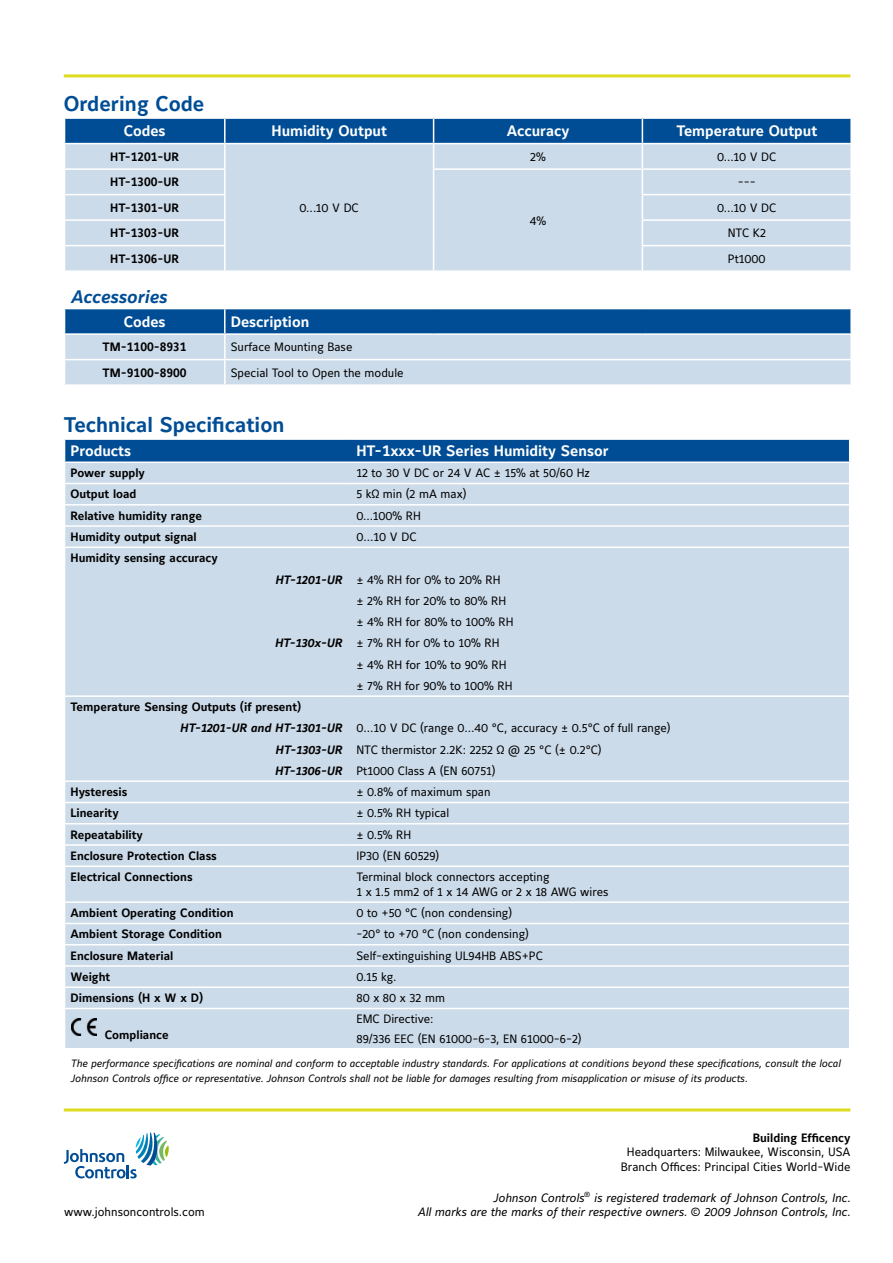
<style>
.page{position:relative;width:893px;height:1263px;background:#fff}
.page>*{position:absolute;margin:0;border:0;box-sizing:border-box;transform-origin:0 0}
.t1{font:21px "Maurea Bold Tf";color:#004d95}
.t2{font:18px "Maurea Bold Italic Lf";color:#004d95}
.t3{font:15px "Maurea Bold Tf";color:#fff}
.t4{font:12px/21.3px "Maurea Regular Lf";color:#000}
.t5{font:12px "Maurea Bold Tf";color:#000}
.t6{font:12px/14.7px "Maurea Regular Italic Lf";color:#000;text-align:right}
.t7{font:12px "Maurea Bold Lf";color:#000}
.t8{font:10.5px/15px "Maurea Regular Italic Tf";color:#000}
.s1{font-family:"Maurea Bold Italic Lf"}
.s2{font-family:"Maurea Regular Lf"}
</style>
<div class="page">
<hr style="left:64px;top:1108px;width:786px;height:3px;background:#dedc1f">
<hr style="left:64px;top:74px;width:786px;height:3px;background:#dedc1f">
<svg style="left:64px;top:1132px;width:105px;height:46px"></svg>
<div style="left:65px;top:119px;width:785px;height:24px;background:#004d95"></div>
<div style="left:65px;top:144px;width:785px;height:126px;background:#ccdbea"></div>
<hr style="left:224px;top:119px;width:2px;height:24px;background:#fff">
<hr style="left:224px;top:144px;width:2px;height:24px;background:#fff">
<hr style="left:64px;top:168px;width:162px;height:2px;background:#fff">
<hr style="left:224px;top:170px;width:2px;height:24px;background:#fff">
<hr style="left:433px;top:168px;width:209px;height:2px;background:#fff">
<hr style="left:642px;top:168px;width:210px;height:2px;background:#fff">
<hr style="left:64px;top:194px;width:162px;height:1px;background:#fff">
<hr style="left:224px;top:195px;width:2px;height:24px;background:#fff">
<hr style="left:642px;top:194px;width:210px;height:1px;background:#fff">
<hr style="left:64px;top:219px;width:162px;height:2px;background:#fff">
<hr style="left:224px;top:221px;width:2px;height:24px;background:#fff">
<hr style="left:642px;top:219px;width:210px;height:2px;background:#fff">
<hr style="left:64px;top:245px;width:162px;height:1px;background:#fff">
<hr style="left:224px;top:246px;width:2px;height:24px;background:#fff">
<svg style="left:433px;top:119px;width:1px;height:151px"></svg>
<hr style="left:642px;top:245px;width:210px;height:1px;background:#fff">
<svg style="left:642px;top:119px;width:1px;height:151px"></svg>
<svg style="left:64px;top:308px;width:787px;height:76px;background:#8dafcf"></svg>
<hr style="left:225px;top:359px;width:209px;height:1px;background:#fff">
<hr style="left:224px;top:360px;width:2px;height:24px;background:#fff">
<hr style="left:434px;top:359px;width:208px;height:1px;background:#fff">
<hr style="left:642px;top:359px;width:210px;height:1px;background:#fff">
<hr style="left:850px;top:360px;width:2px;height:24px;background:#fff">
<div style="left:65px;top:867px;width:784px;height:181px;background:#ccdbea"></div>
<svg style="left:64px;top:439px;width:786px;height:426px;background:#c3d5e6"></svg>
<hr style="left:64px;top:901px;width:284px;height:2px;background:#fff">
<hr style="left:348px;top:901px;width:502px;height:2px;background:#fff">
<hr style="left:64px;top:923px;width:284px;height:1px;background:#fff">
<hr style="left:348px;top:923px;width:502px;height:1px;background:#fff">
<hr style="left:64px;top:944px;width:284px;height:1px;background:#fff">
<hr style="left:348px;top:944px;width:502px;height:1px;background:#fff">
<hr style="left:64px;top:965px;width:284px;height:2px;background:#fff">
<hr style="left:348px;top:965px;width:502px;height:2px;background:#fff">
<hr style="left:64px;top:986px;width:284px;height:2px;background:#fff">
<hr style="left:348px;top:986px;width:502px;height:2px;background:#fff">
<hr style="left:64px;top:1008px;width:284px;height:1px;background:#fff">
<hr style="left:348px;top:1008px;width:502px;height:1px;background:#fff">
<img style="left:72px;top:1018px;width:25px;height:18px">
<h1 class="t1" style="left:64px;top:92px;width:142px">Ordering Code</h1>
<p class="t3" style="left:124px;top:123px;width:43px">Codes</p>
<p class="t3" style="left:271px;top:123px;width:117px">Humidity Output</p>
<p class="t3" style="left:507px;top:123px;width:64px">Accuracy</p>
<p class="t3" style="left:676px;top:123px;width:142px">Temperature Output</p>
<p class="t5" style="left:110px;top:150px;width:70px">HT-1201-UR</p>
<p class="t4" style="left:530px;top:147px;width:17px">2%</p>
<p class="t4" style="left:717px;top:147px;width:61px">0...10 V DC</p>
<p class="t5" style="left:110px;top:175px;width:70px">HT-1300-UR</p>
<p class="t4" style="left:738px;top:172px;width:19px">---</p>
<p class="t5" style="left:110px;top:201px;width:70px">HT-1301-UR</p>
<p class="t4" style="left:717px;top:198px;width:61px">0...10 V DC</p>
<p class="t5" style="left:110px;top:226px;width:70px">HT-1303-UR</p>
<p class="t4" style="left:728px;top:223px;width:40px">NTC K2</p>
<p class="t5" style="left:110px;top:252px;width:70px">HT-1306-UR</p>
<p class="t4" style="left:728px;top:249px;width:39px">Pt1000</p>
<h2 class="t2" style="left:71px;top:286px;width:98px">Accessories</h2>
<p class="t3" style="left:124px;top:313px;width:43px">Codes</p>
<p class="t3" style="left:231px;top:313px;width:80px">Description</p>
<p class="t5" style="left:103px;top:340px;width:86px">TM-1100-8931</p>
<p class="t4" style="left:231px;top:337px;width:123px">Surface Mounting Base</p>
<p class="t5" style="left:103px;top:366px;width:86px">TM-9100-8900</p>
<p class="t4" style="left:231px;top:363px;width:174px">Special Tool to Open the module</p>
<h1 class="t1" style="left:64px;top:413px;width:222px">Technical Specification</h1>
<p class="t3" style="left:71px;top:443px;width:62px">Products</p>
<p class="t3" style="left:356px;top:443px;width:254px">HT-1xxx-UR Series Humidity Sensor</p>
<p class="t5" style="left:71px;top:466px;width:76px">Power supply</p>
<p class="t4" style="left:356px;top:463px;width:235px">12 to 30 V DC or 24 V AC ± 15% at 50/60 Hz</p>
<p class="t5" style="left:71px;top:488px;width:68px">Output load</p>
<p class="t4" style="left:356px;top:484px;width:112px">5 kΩ min (2 mA max)</p>
<p class="t5" style="left:71px;top:509px;width:133px">Relative humidity range</p>
<p class="t4" style="left:356px;top:506px;width:66px">0...100% RH</p>
<p class="t5" style="left:71px;top:530px;width:128px">Humidity output signal</p>
<p class="t4" style="left:356px;top:527px;width:62px">0…10 V DC</p>
<p class="t5" style="left:71px;top:551px;width:149px">Humidity sensing accuracy</p>
<p class="t4" style="left:275px;top:569px;width:227px"><span class="s1">HT-1201-UR</span> ± 4% RH for 0% to 20% RH</p>
<p class="t4" style="left:356px;top:591px;width:151px">± 2% RH for 20% to 80% RH</p>
<p class="t4" style="left:356px;top:612px;width:159px">± 4% RH for 80% to 100% RH</p>
<p class="t4" style="left:275px;top:633px;width:226px"><span class="s1">HT-130x-UR</span> ± 7% RH for 0% to 10% RH</p>
<p class="t4" style="left:356px;top:654px;width:152px">± 4% RH for 10% to 90% RH</p>
<p class="t4" style="left:356px;top:676px;width:158px">± 7% RH for 90% to 100% RH</p>
<p class="t5" style="left:71px;top:700px;width:232px">Temperature Sensing Outputs (if present)</p>
<p class="t4" style="left:275px;top:718px;width:397px;text-indent:-95px"><span class="s1">HT-1201-UR and HT-1301-UR</span> 0…10 V DC (range 0…40 °C, accuracy ± 0.5°C of full range)<br><span class="s1">HT-1303-UR</span> NTC thermistor 2.2K: 2252 Ω @ 25 °C (± 0.2°C)<br><span class="s1">HT-1306-UR</span> Pt1000 Class A (EN 60751)</p>
<p class="t5" style="left:71px;top:785px;width:58px">Hysteresis</p>
<p class="t4" style="left:356px;top:782px;width:136px">± 0.8% of maximum span</p>
<p class="t5" style="left:71px;top:807px;width:50px">Linearity</p>
<p class="t4" style="left:356px;top:803px;width:94px">± 0.5% RH typical</p>
<p class="t5" style="left:71px;top:828px;width:74px">Repeatability</p>
<p class="t4" style="left:356px;top:824px;width:57px">± 0.5% RH</p>
<p class="t5" style="left:71px;top:849px;width:148px">Enclosure Protection Class</p>
<p class="t4" style="left:356px;top:846px;width:84px">IP30 (EN 60529)</p>
<p class="t5" style="left:71px;top:870px;width:124px">Electrical Connections</p>
<p class="t4" style="left:356px;top:870px;width:254px;line-height:15px">Terminal block connectors accepting<br>1 x 1.5 mm2 of 1 x 14 AWG or 2 x 18 AWG wires</p>
<p class="t5" style="left:71px;top:906px;width:165px">Ambient Operating Condition</p>
<p class="t4" style="left:356px;top:903px;width:157px">0 to +50 °C (non condensing)</p>
<p class="t5" style="left:71px;top:928px;width:153px">Ambient Storage Condition</p>
<p class="t4" style="left:356px;top:924px;width:174px">-20° to +70 °C (non condensing)</p>
<p class="t5" style="left:71px;top:949px;width:104px">Enclosure Material</p>
<p class="t4" style="left:356px;top:945px;width:188px">Self-extinguishing UL94HB ABS+PC</p>
<p class="t5" style="left:71px;top:970px;width:41px">Weight</p>
<p class="t4" style="left:356px;top:967px;width:42px">0.15 kg.</p>
<p class="t5" style="left:71px;top:991px;width:134px">Dimensions (H x W x D)</p>
<p class="t4" style="left:356px;top:988px;width:90px">80 x 80 x 32 mm</p>
<p class="t5" style="left:105px;top:1028px;width:65px">Compliance</p>
<p class="t4" style="left:300px;top:198px;width:61px">0...10 V DC</p>
<p class="t4" style="left:530px;top:210px;width:18px">4%</p>
<p class="t4" style="left:356px;top:1010px;width:227px;line-height:19.2px">EMC Directive:<br>89/336 EEC (EN 61000-6-3, EN 61000-6-2)</p>
<p class="t8" style="left:71px;top:1056px;width:771px">The performance specifications are nominal and conform to acceptable industry standards. For applications at conditions beyond these specifications, consult the local<br>Johnson Controls office or representative. Johnson Controls shall not be liable for damages resulting from misapplication or misuse of its products.</p>
<p class="t4" style="left:64px;top:1202px;width:142px">www.johnsoncontrols.com</p>
<p class="t7" style="left:753px;top:1131px;width:99px">Building Efficency</p>
<p class="t4" style="left:621px;top:1145px;width:231px;line-height:14.7px;text-align:center">Headquarters: Milwaukee, Wisconsin, USA<br>Branch Offices: Principal Cities World-Wide</p>
<p class="t6" style="left:417px;top:1191px;width:434px">Johnson Controls<sup>®</sup> is registered trademark of Johnson Controls, Inc.<br>All marks are the marks of their respective owners. <span class="s2">©</span> 2009 Johnson Controls, Inc.</p>
</div>
